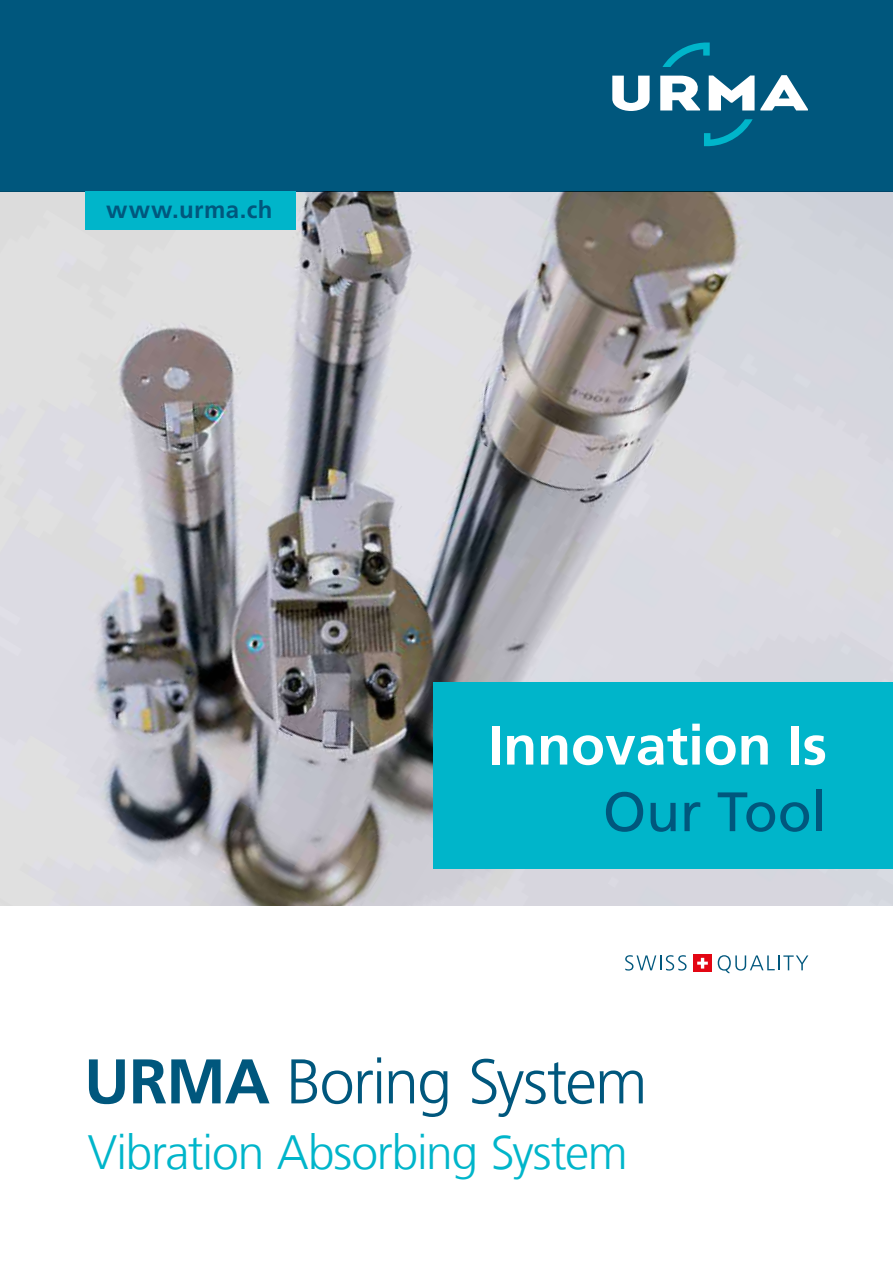
<style>
.page{position:relative;width:893px;height:1263px;background:#fff}
.page>*{position:absolute;margin:0;border:0;box-sizing:border-box;transform-origin:0 0}
.t1{font:300 63px "Frutiger LT Com";letter-spacing:-.03em;color:#00577d}
.t2{font:700 55.5px "Frutiger LT Com";color:#fff}
.t3{font:55.5px "Frutiger LT Com";color:#00577d}
.t4{font:300 48px "Frutiger LT Com";letter-spacing:-.025em;color:#00b5ca}
.t5{font:700 24px "Frutiger LT Com";letter-spacing:.02em;color:#00577d}
.s1{font-weight:700}
</style>
<div class="page">
<img style="left:0;top:191px;width:893px;height:715px">
<div style="left:0;top:0;width:893px;height:191px;background:#00577d"></div>
<div style="left:85px;top:191px;width:211px;height:39px;background:#00b5ca"></div>
<svg style="left:662px;top:43px;width:48px;height:24px"></svg>
<svg style="left:704px;top:119px;width:49px;height:27px"></svg>
<svg style="left:612px;top:76px;width:38px;height:35px"></svg>
<svg style="left:660px;top:76px;width:41px;height:34px"></svg>
<svg style="left:709px;top:75px;width:99px;height:35px"></svg>
<div style="left:693px;top:954px;width:19px;height:18px;background:#e30613"></div>
<svg style="left:697px;top:958px;width:11px;height:10px"></svg>
<svg style="left:625px;top:955px;width:62px;height:15px"></svg>
<svg style="left:718px;top:955px;width:90px;height:18px"></svg>
<div style="left:434px;top:682px;width:459px;height:187px;background:#00b5ca"></div>
<p class="t5" style="left:106px;top:196px;width:168px">www.urma.ch</p>
<p class="t2" style="left:488px;top:713px;width:341px">Innovation Is</p>
<p class="t3" style="left:603px;top:779px;width:226px">Our Tool</p>
<h1 class="t1" style="left:84px;top:1045px;width:565px"><span class="s1">URMA</span> Boring System</h1>
<p class="t4" style="left:88px;top:1125px;width:542px">Vibration Absorbing System</p>
</div>
